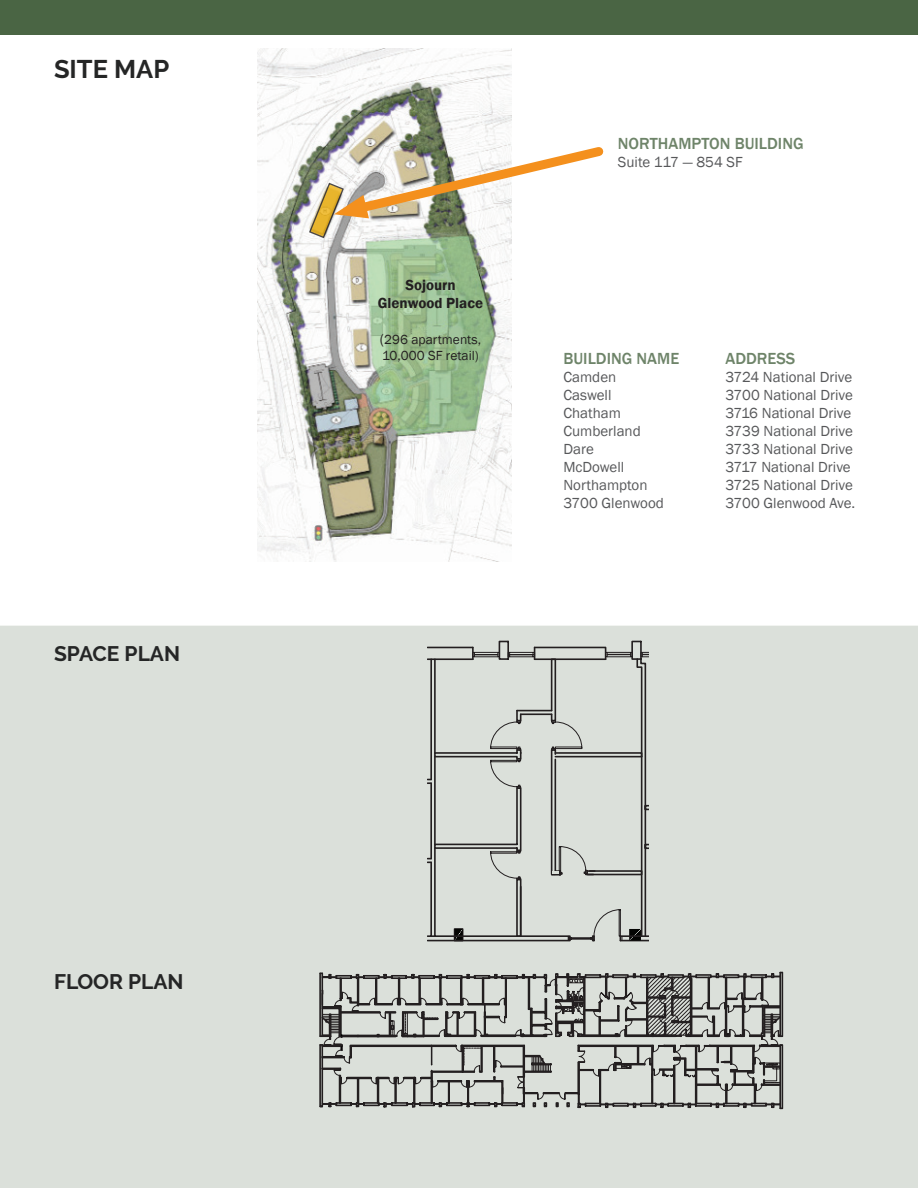
<style>
.page{position:relative;width:918px;height:1188px;background:#fff}
.page>*{position:absolute;margin:0;border:0;box-sizing:border-box;transform-origin:0 0}
.t1{font:700 25.5px "Raleway";color:#252626}
.t2{font:700 21px "Raleway";color:#252626}
.t3{font:500 16.5px "Franklin Gothic";color:#6e8469}
.t4{font:15px "Franklin Gothic";color:#57585a}
.t5{font:600 15px "Franklin Gothic";color:#231f20}
.t6{font:13.5px/16.2px "Franklin Gothic";color:#231f20}
.s1{font-size:15px}
</style>
<div class="page">
<div style="left:1px;top:626px;width:916px;height:561px;background:#dbe0da"></div>
<div style="left:1px;top:0;width:917px;height:35px;background:#4a6544"></div>
<img style="left:257px;top:49px;width:255px;height:513px">
<svg style="left:308px;top:141px;width:296px;height:98px"></svg>
<svg style="left:319px;top:972px;width:465px;height:138px"></svg>
<svg style="left:428px;top:640px;width:221px;height:302px"></svg>
<p class="t1" style="left:54px;top:54px;width:117px">SITE MAP</p>
<p class="t2" style="left:54px;top:641px;width:128px">SPACE PLAN</p>
<p class="t2" style="left:54px;top:970px;width:131px">FLOOR PLAN</p>
<p class="t5" style="left:405px;top:276px;width:52px">Sojourn</p>
<p class="t5" style="left:378px;top:294px;width:107px">Glenwood Place</p>
<p class="t6" style="left:380px;top:332px;width:103px"><span class="s1">(</span>296 apartments,<br>10,000 SF retail)</p>
<p class="t3" style="left:618px;top:133px;width:187px">NORTHAMPTON BUILDING</p>
<p class="t4" style="left:618px;top:153px;width:126px">Suite 117 — 854 SF</p>
<p class="t3" style="left:563px;top:349px;width:117px">BUILDING NAME</p>
<p class="t3" style="left:725px;top:349px;width:71px">ADDRESS</p>
<p class="t4" style="left:563px;top:368px;width:54px">Camden</p>
<p class="t4" style="left:725px;top:368px;width:128px">3724 National Drive</p>
<p class="t4" style="left:563px;top:386px;width:50px">Caswell</p>
<p class="t4" style="left:725px;top:386px;width:129px">3700 National Drive</p>
<p class="t4" style="left:563px;top:404px;width:59px">Chatham</p>
<p class="t4" style="left:725px;top:404px;width:127px">3716 National Drive</p>
<p class="t4" style="left:563px;top:422px;width:79px">Cumberland</p>
<p class="t4" style="left:725px;top:422px;width:129px">3739 National Drive</p>
<p class="t4" style="left:563px;top:440px;width:32px">Dare</p>
<p class="t4" style="left:725px;top:440px;width:129px">3733 National Drive</p>
<p class="t4" style="left:563px;top:458px;width:62px">McDowell</p>
<p class="t4" style="left:725px;top:458px;width:127px">3717 National Drive</p>
<p class="t4" style="left:563px;top:476px;width:86px">Northampton</p>
<p class="t4" style="left:725px;top:476px;width:129px">3725 National Drive</p>
<p class="t4" style="left:563px;top:494px;width:102px">3700 Glenwood</p>
<p class="t4" style="left:725px;top:494px;width:131px">3700 Glenwood Ave.</p>
</div>
